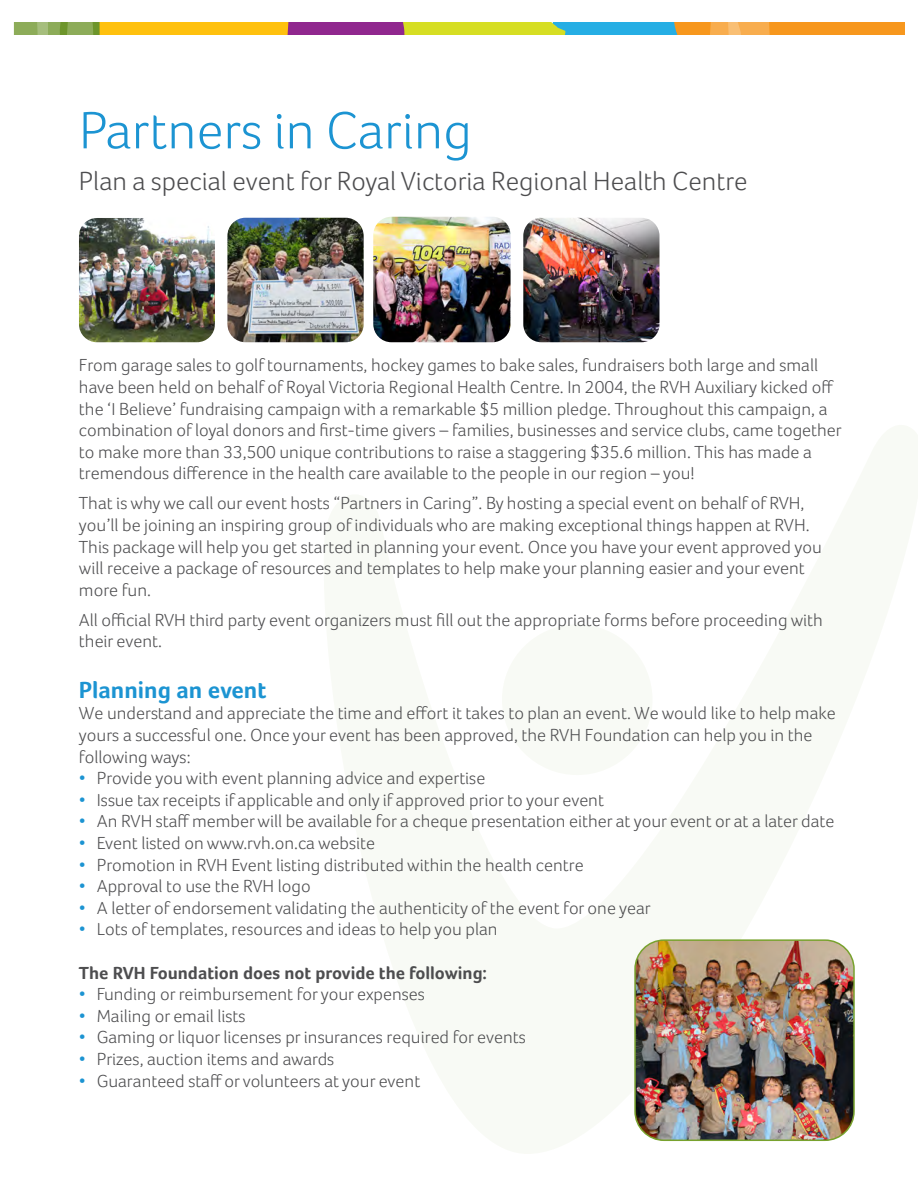
<style>
.page{position:relative;width:918px;height:1188px;background:#fff}
.page>*{position:absolute;margin:0;border:0;box-sizing:border-box;transform-origin:0 0}
.t1{font:300 54px "Foco";color:#1c94d2}
.t2{font:300 27px "Foco";color:#4d4d4f}
.t3{font:700 24px "Foco";color:#1c94d2}
.t4{font:300 18px/21.6px "Foco";color:#4d4d4f}
.t5{font:700 18px "Foco";color:#4d4d4f}
.s1{color:#1c94d2}
</style>
<div class="page">
<img style="left:79px;top:218px;width:136px;height:124px">
<img style="left:227px;top:218px;width:137px;height:124px">
<img style="left:373px;top:217px;width:138px;height:125px">
<img style="left:523px;top:218px;width:136px;height:124px">
<div style="left:502px;top:624px;width:151px;height:151px;background:#f8faf5;border-radius:50%"></div>
<svg style="left:14px;top:23px;width:890px;height:12px;background:#bfa44c"></svg>
<img style="left:637px;top:942px;width:215px;height:198px">
<div style="left:634px;top:939px;width:221px;height:202px;border:2px solid #78a22d;border-radius:29px"></div>
<h1 class="t1" style="left:79px;top:99px;width:394px">Partners in Caring</h1>
<h2 class="t2" style="left:79px;top:166px;width:670px">Plan a special event for Royal Victoria Regional Health Centre</h2>
<p class="t4" style="left:79px;top:354px;width:764px">From garage sales to golf tournaments, hockey games to bake sales, fundraisers both large and small have been held on behalf of Royal Victoria Regional Health Centre. In 2004, the RVH Auxiliary kicked off the ‘I Believe’ fundraising campaign with a remarkable $5 million pledge. Throughout this campaign, a combination of loyal donors and first-time givers – families, businesses and service clubs, came together to make more than 33,500 unique contributions to raise a staggering $35.6 million. This has made a tremendous difference in the health care available to the people in our region – you!</p>
<p class="t4" style="left:79px;top:492px;width:744px">That is why we call our event hosts “Partners in Caring”. By hosting a special event on behalf of RVH, you’ll be joining an inspiring group of individuals who are making exceptional things happen at RVH.<br>This package will help you get started in planning your event. Once you have your event approved you will receive a package of resources and templates to help make your planning easier and your event more fun.</p>
<p class="t4" style="left:79px;top:609px;width:745px">All official RVH third party event organizers must fill out the appropriate forms before proceeding with their event.</p>
<h3 class="t3" style="left:79px;top:676px;width:189px">Planning an event</h3>
<p class="t4" style="left:79px;top:702px;width:758px">We understand and appreciate the time and effort it takes to plan an event. We would like to help make yours a successful one. Once your event has been approved, the RVH Foundation can help you in the following ways:</p>
<p class="t4" style="left:79px;top:767px;width:408px"><span class="s1">•</span> Provide you with event planning advice and expertise</p>
<p class="t4" style="left:79px;top:789px;width:527px"><span class="s1">•</span> Issue tax receipts if applicable and only if approved prior to your event</p>
<p class="t4" style="left:79px;top:810px;width:757px"><span class="s1">•</span> An RVH staff member will be available for a cheque presentation either at your event or at a later date</p>
<p class="t4" style="left:79px;top:832px;width:298px"><span class="s1">•</span> Event listed on www.rvh.on.ca website</p>
<p class="t4" style="left:79px;top:854px;width:506px"><span class="s1">•</span> Promotion in RVH Event listing distributed within the health centre</p>
<p class="t4" style="left:79px;top:875px;width:233px"><span class="s1">•</span> Approval to use the RVH logo</p>
<p class="t4" style="left:79px;top:897px;width:573px"><span class="s1">•</span> A letter of endorsement validating the authenticity of the event for one year</p>
<p class="t4" style="left:79px;top:918px;width:420px"><span class="s1">•</span> Lots of templates, resources and ideas to help you plan</p>
<p class="t5" style="left:79px;top:962px;width:410px">The RVH Foundation does not provide the following:</p>
<p class="t4" style="left:79px;top:983px;width:348px"><span class="s1">•</span> Funding or reimbursement for your expenses</p>
<p class="t4" style="left:79px;top:1005px;width:168px"><span class="s1">•</span> Mailing or email lists</p>
<p class="t4" style="left:79px;top:1026px;width:448px"><span class="s1">•</span> Gaming or liquor licenses pr insurances required for events</p>
<p class="t4" style="left:79px;top:1048px;width:257px"><span class="s1">•</span> Prizes, auction items and awards</p>
<p class="t4" style="left:79px;top:1070px;width:343px"><span class="s1">•</span> Guaranteed staff or volunteers at your event</p>
</div>
